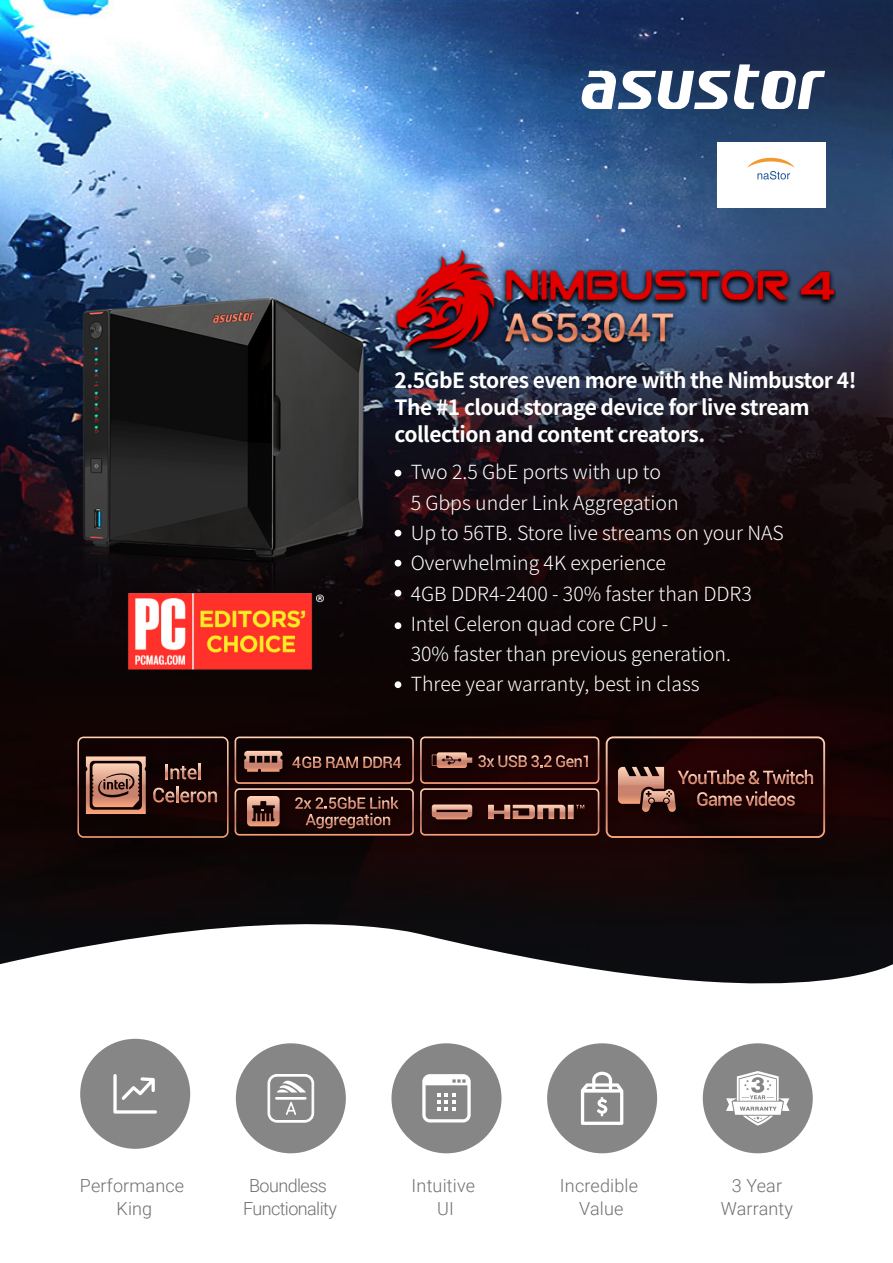
<style>
.page{position:relative;width:893px;height:1263px;background:#fff}
.page>*{position:absolute;margin:0;border:0;box-sizing:border-box;transform-origin:0 0}
.t1{font:700 21px/27px "Noto Sans CJ Ktc";letter-spacing:-.025em;color:#fff}
.t2{font:300 19.5px/30.3px "Noto Sans CJ Ktc";color:#fff}
.t3{font:300 18px/22.5px "Roboto";letter-spacing:.01em;color:#717071;text-align:center}
.t4{font:300 18px/22.5px "Roboto";letter-spacing:-.03em;color:#717071;text-align:center}
</style>
<div class="page">
<img style="left:0;top:0;width:893px;height:984px">
<img style="left:69px;top:252px;width:314px;height:359px">
<img style="left:128px;top:593px;width:195px;height:77px">
<img style="left:69px;top:728px;width:773px;height:127px">
<svg style="left:77px;top:736px;width:152px;height:102px;background:#482d26"></svg>
<svg style="left:606px;top:736px;width:219px;height:102px;background:#3e1f1b"></svg>
<svg style="left:235px;top:736px;width:179px;height:99px;background:#442721"></svg>
<svg style="left:420px;top:736px;width:179px;height:99px;background:#45231e"></svg>
<img style="left:390px;top:245px;width:445px;height:116px">
<svg style="left:582px;top:64px;width:243px;height:45px"></svg>
<div style="left:80px;top:1039px;width:110px;height:110px;background:#868686;border-radius:50%"></div>
<svg style="left:113px;top:1074px;width:44px;height:39px"></svg>
<div style="left:236px;top:1043px;width:110px;height:110px;background:#868686;border-radius:50%"></div>
<svg style="left:267px;top:1074px;width:47px;height:49px"></svg>
<div style="left:391px;top:1043px;width:110px;height:110px;background:#868686;border-radius:50%"></div>
<svg style="left:422px;top:1074px;width:49px;height:48px"></svg>
<div style="left:547px;top:1043px;width:110px;height:110px;background:#868686;border-radius:50%"></div>
<svg style="left:581px;top:1072px;width:42px;height:53px"></svg>
<div style="left:703px;top:1043px;width:110px;height:110px;background:#868686;border-radius:50%"></div>
<svg style="left:726px;top:1071px;width:64px;height:55px"></svg>
<svg style="left:395px;top:470px;width:6px;height:6px"></svg>
<svg style="left:395px;top:530px;width:6px;height:6px"></svg>
<svg style="left:395px;top:560px;width:6px;height:6px"></svg>
<svg style="left:395px;top:590px;width:6px;height:6px"></svg>
<div style="left:395px;top:622px;width:6px;height:7px;background:#fff;border-radius:50%"></div>
<div style="left:395px;top:681px;width:6px;height:7px;background:#fff;border-radius:50%"></div>
<img style="left:717px;top:142px;width:108px;height:65px">
<p class="t1" style="left:395px;top:367px;width:463px">2.5GbE stores even more with the Nimbustor 4!<br>The #1 cloud storage device for live stream collection and content creators.</p>
<p class="t2" style="left:411px;top:457px;width:375px">Two 2.5 GbE ports with up to<br>5 Gbps under Link Aggregation<br>Up to 56TB. Store live streams on your NAS<br>Overwhelming 4K experience<br>4GB DDR4-2400 - 30% faster than DDR3<br>Intel Celeron quad core CPU -<br>30% faster than previous generation.<br>Three year warranty, best in class</p>
<p class="t3" style="left:80px;top:1174px;width:106px">Performance<br>King</p>
<p class="t4" style="left:243px;top:1174px;width:95px">Boundless<br>Functionality</p>
<p class="t3" style="left:412px;top:1174px;width:65px">Intuitive<br>UI</p>
<p class="t3" style="left:560px;top:1174px;width:80px">Incredible<br>Value</p>
<p class="t3" style="left:721px;top:1174px;width:74px">3 Year<br>Warranty</p>
</div>
